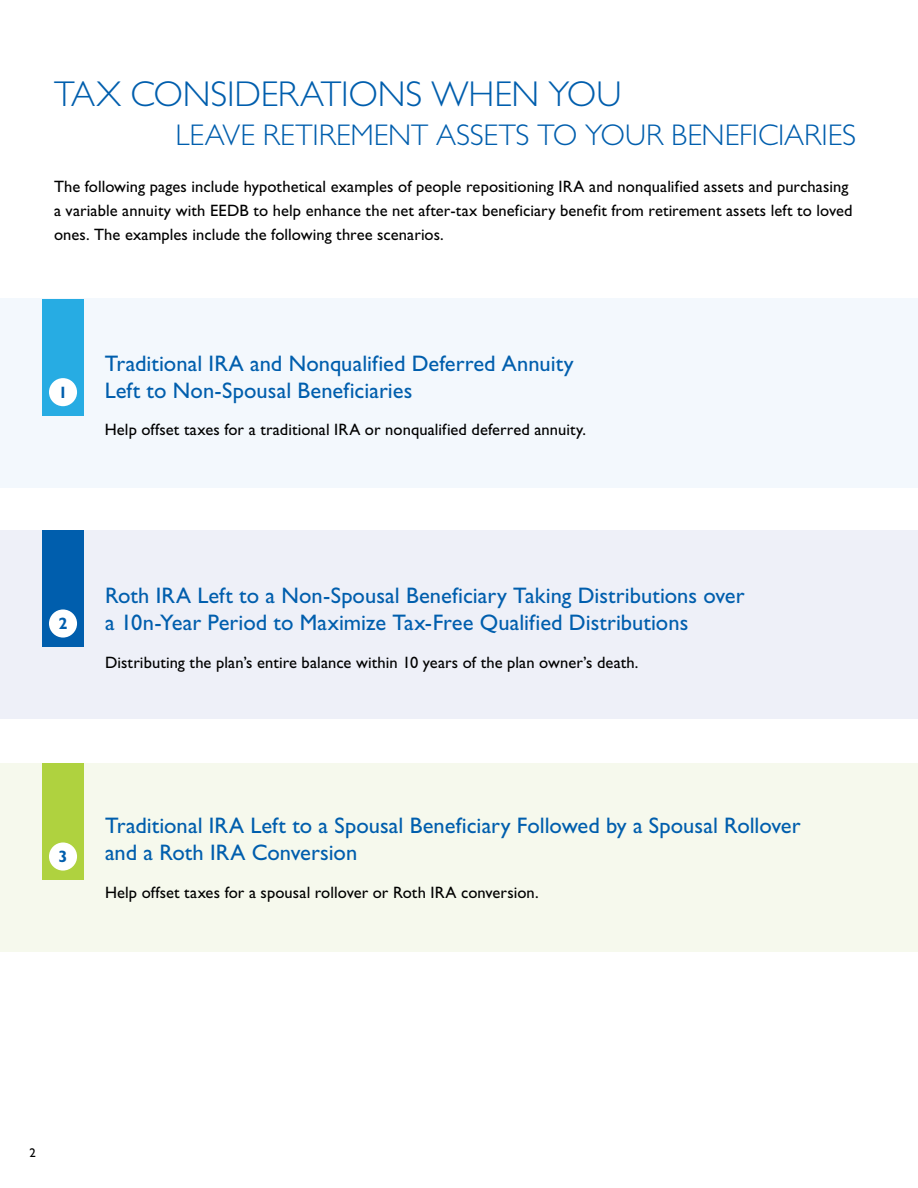
<style>
.page{position:relative;width:918px;height:1188px;background:#fff}
.page>*{position:absolute;margin:0;border:0;box-sizing:border-box;transform-origin:0 0}
.t1{font:300 36px "Gill Sans Std";letter-spacing:-.005em;color:#005ead}
.t2{font:300 30px "Gill Sans Std";letter-spacing:-.005em;color:#005ead}
.Subhead{font:22.5px/27px "Gill Sans Std";color:#005ead}
.Text{font:16.5px/24px "Gill Sans Std";letter-spacing:.005em;color:#000}
.t3{font:700 16.5px "Gill Sans Std";color:#005ead}
.t4{font:12.75px "Gill Sans Std";color:#000}
</style>
<div class="page">
<div style="left:0;top:299px;width:918px;height:189px;background:#f3f8fd"></div>
<div style="left:0;top:530px;width:918px;height:189px;background:#eef0f8"></div>
<div style="left:0;top:763px;width:918px;height:189px;background:#f6f9ed"></div>
<div style="left:42px;top:299px;width:42px;height:117px;background:#27ace3"></div>
<div style="left:49px;top:378px;width:28px;height:28px;background:#fff;border-radius:50%"></div>
<div style="left:42px;top:530px;width:42px;height:117px;background:#005ead"></div>
<div style="left:49px;top:609px;width:28px;height:29px;background:#fff;border-radius:50%"></div>
<div style="left:42px;top:763px;width:42px;height:117px;background:#afd23f"></div>
<div style="left:49px;top:842px;width:28px;height:29px;background:#fff;border-radius:50%"></div>
<p class="t1" style="left:54px;top:73px;width:569px">TAX CONSIDERATIONS WHEN YOU</p>
<p class="t2" style="left:176px;top:118px;width:682px">LEAVE RETIREMENT ASSETS TO YOUR BENEFICIARIES</p>
<p class="Text" style="left:54px;top:175px;width:800px">The following pages include hypothetical examples of people repositioning IRA and nonqualified assets and purchasing a variable annuity with EEDB to help enhance the net after-tax beneficiary benefit from retirement assets left to loved ones. The examples include the following three scenarios.</p>
<p class="t3" style="left:58px;top:383px;width:11px">1</p>
<p class="Subhead" style="left:105px;top:350px;width:470px">Traditional IRA and Nonqualified Deferred Annuity<br>Left to Non-Spousal Beneficiaries</p>
<p class="Text" style="left:105px;top:418px;width:483px">Help offset taxes for a traditional IRA or nonqualified deferred annuity.</p>
<p class="t3" style="left:58px;top:614px;width:11px">2</p>
<p class="Subhead" style="left:105px;top:582px;width:641px">Roth IRA Left to a Non-Spousal Beneficiary Taking Distributions over a 10n-Year Period to Maximize Tax-Free Qualified Distributions</p>
<p class="Text" style="left:105px;top:650px;width:535px">Distributing the plan’s entire balance within 10 years of the plan owner’s death.</p>
<p class="t3" style="left:58px;top:847px;width:11px">3</p>
<p class="Subhead" style="left:105px;top:813px;width:697px">Traditional IRA Left to a Spousal Beneficiary Followed by a Spousal Rollover and a Roth IRA Conversion</p>
<p class="Text" style="left:105px;top:880px;width:435px">Help offset taxes for a spousal rollover or Roth IRA conversion.</p>
<p class="t4" style="left:29px;top:1146px;width:8px">2</p>
</div>
